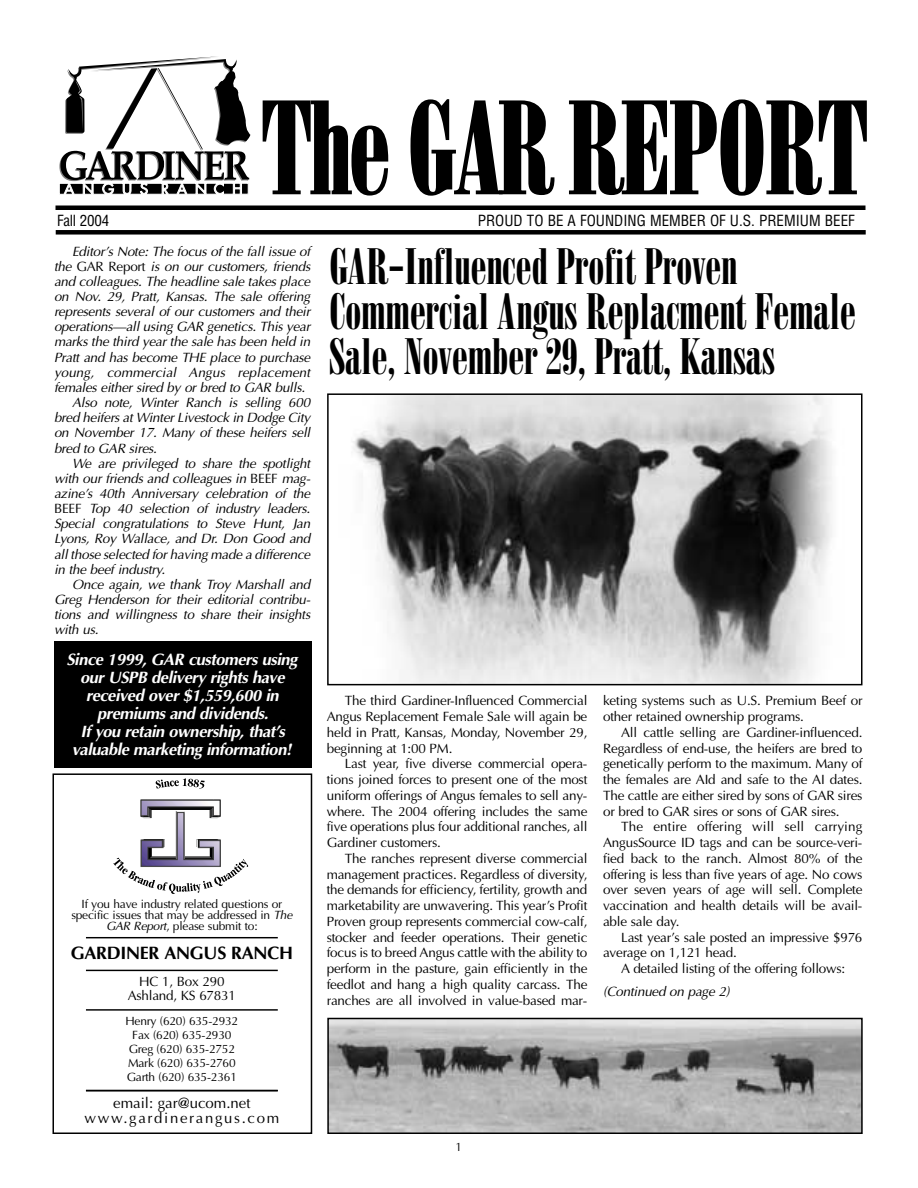
<style>
.page{position:relative;width:918px;height:1188px;background:#fff}
.page>*{position:absolute;margin:0;border:0;box-sizing:border-box;transform-origin:0 0}
.t1{font:49.5px/45px "Bodoni Poster Compressed";letter-spacing:-.01em;color:#000}
.t2{font:700 18px "Optima";letter-spacing:-.015em;color:#000}
.t3{font:italic 700 16.5px/18px "Optima";letter-spacing:-.03em;color:#fff;text-align:center}
.t4{font:condensed 15px "Helvetica";color:#000}
.t5{font:15px/15.6px "Optima";letter-spacing:.11em;color:#000;text-align:center}
.t6{font:13.5px/15.8px "Optima";letter-spacing:-.015em;color:#000;text-align:justify}
.t7{font:italic 13.5px "Optima";letter-spacing:-.015em;color:#000}
.t8{font:italic 13.5px "Optima";letter-spacing:.005em;color:#000}
.t9{font:12px/14.1px "Optima";letter-spacing:-.015em;color:#000;text-align:center}
.s1{font-style:normal}
.s2{font-style:italic}
</style>
<div class="page">
<svg style="left:59px;top:56px;width:191px;height:138px"></svg>
<svg style="left:262px;top:100px;width:127px;height:96px"></svg>
<svg style="left:410px;top:99px;width:145px;height:97px"></svg>
<svg style="left:569px;top:99px;width:298px;height:97px"></svg>
<hr style="left:56px;top:206px;width:810px;height:4px;background:#000">
<div style="left:56px;top:230px;width:810px;height:5px;background:#000"></div>
<hr style="left:86px;top:937px;width:192px;height:1px;background:#000">
<hr style="left:86px;top:970px;width:192px;height:1px;background:#000">
<hr style="left:86px;top:1009px;width:192px;height:2px;background:#000">
<hr style="left:86px;top:1090px;width:192px;height:1px;background:#000">
<svg style="left:155px;top:778px;width:50px;height:11px"></svg>
<svg style="left:113px;top:800px;width:135px;height:94px"></svg>
<div style="left:52px;top:773px;width:260px;height:361px;border:2px solid #000"></div>
<img style="left:330px;top:1021px;width:530px;height:110px">
<div style="left:327px;top:1018px;width:536px;height:116px;border:2px solid #000"></div>
<img style="left:353px;top:396px;width:479px;height:286px">
<div style="left:327px;top:393px;width:535px;height:292px;border:2px solid #000"></div>
<div style="left:54px;top:642px;width:258px;height:126px;background:#000"></div>
<p class="t4" style="left:57px;top:214px;width:54px">Fall 2004</p>
<p class="t4" style="left:478px;top:214px;width:379px">PROUD TO BE A FOUNDING MEMBER OF U.S. PREMIUM BEEF</p>
<p class="t7" style="left:72px;top:245px;width:240px">Editor’s Note: The focus of the fall issue of</p>
<p class="t7" style="left:54px;top:261px;width:258px">the <span class="s1">GAR Report</span> is on our customers, friends</p>
<p class="t7" style="left:54px;top:276px;width:258px">and colleagues. The headline sale takes place</p>
<p class="t7" style="left:54px;top:291px;width:258px">on Nov. 29, Pratt, Kansas. The sale offering</p>
<p class="t7" style="left:54px;top:306px;width:258px">represents several of our customers and their</p>
<p class="t7" style="left:54px;top:321px;width:258px">operations—all using GAR genetics. This year</p>
<p class="t7" style="left:54px;top:336px;width:258px">marks the third year the sale has been held in</p>
<p class="t7" style="left:54px;top:351px;width:258px">Pratt and has become THE place to purchase</p>
<p class="t8" style="left:54px;top:367px;width:258px">young, commercial Angus replacement</p>
<p class="t7" style="left:54px;top:382px;width:253px">females either sired by or bred to GAR bulls.</p>
<p class="t7" style="left:72px;top:397px;width:240px">Also note, Winter Ranch is selling 600</p>
<p class="t7" style="left:54px;top:412px;width:258px">bred heifers at Winter Livestock in Dodge City</p>
<p class="t7" style="left:54px;top:427px;width:258px">on November 17. Many of these heifers sell</p>
<p class="t7" style="left:54px;top:442px;width:105px">bred to GAR sires.</p>
<p class="t7" style="left:72px;top:457px;width:240px">We are privileged to share the spotlight</p>
<p class="t7" style="left:54px;top:473px;width:258px">with our friends and colleagues in <span class="s1">BEEF</span> mag-</p>
<p class="t7" style="left:54px;top:488px;width:258px">azine’s 40th Anniversary celebration of the</p>
<p class="t7" style="left:54px;top:503px;width:258px"><span class="s1">BEEF</span> Top 40 selection of industry leaders.</p>
<p class="t7" style="left:54px;top:518px;width:258px">Special congratulations to Steve Hunt, Jan</p>
<p class="t7" style="left:54px;top:533px;width:258px">Lyons, Roy Wallace, and Dr. Don Good and</p>
<p class="t7" style="left:54px;top:548px;width:258px">all those selected for having made a difference</p>
<p class="t7" style="left:54px;top:564px;width:113px">in the beef industry.</p>
<p class="t7" style="left:72px;top:579px;width:240px">Once again, we thank Troy Marshall and</p>
<p class="t7" style="left:54px;top:594px;width:258px">Greg Henderson for their editorial contribu-</p>
<p class="t7" style="left:54px;top:609px;width:258px">tions and willingness to share their insights</p>
<p class="t7" style="left:54px;top:624px;width:46px">with us.</p>
<p class="t3" style="left:67px;top:652px;width:233px">Since 1999, GAR customers using our USPB delivery rights have received over $1,559,600 in premiums and dividends.<br>If you retain ownership, that’s valuable marketing information!</p>
<p class="t9" style="left:71px;top:899px;width:223px;line-height:11.1px">If you have industry related questions or specific issues that may be addressed in <span class="s2">The<br>GAR Report</span>, please submit to:</p>
<h2 class="t2" style="left:71px;top:946px;width:224px">GARDINER ANGUS RANCH</h2>
<p class="t6" style="left:128px;top:975px;width:110px;line-height:14.5px;text-align:center">HC 1, Box 290<br>Ashland, KS 67831</p>
<p class="t9" style="left:125px;top:1015px;width:114px">Henry (620) 635-2932<br>Fax (620) 635-2930<br>Greg (620) 635-2752<br>Mark (620) 635-2760<br>Garth (620) 635-2361</p>
<p class="t5" style="left:85px;top:1096px;width:196px">email: gar@ucom.net www.gardinerangus.com</p>
<h1 class="t1" style="left:329px;top:249px;width:529px">GAR-Influenced Profit Proven<br>Commercial Angus Replacment Female<br>Sale, November 29, Pratt, Kansas</h1>
<p class="t6" style="left:327px;top:694px;width:262px;text-indent:18px">The third Gardiner-Influenced Commercial Angus Replacement Female Sale will again be held in Pratt, Kansas, Monday, November 29, beginning at 1:00 PM.</p>
<p class="t6" style="left:327px;top:757px;width:262px;text-indent:18px">Last year, five diverse commercial opera&shy;tions joined forces to present one of the most uniform offerings of Angus females to sell any&shy;where. The 2004 offering includes the same five operations plus four additional ranches, all Gardiner customers.</p>
<p class="t6" style="left:327px;top:852px;width:262px;text-indent:18px">The ranches represent diverse commercial management practices. Regardless of diversity, the demands for efficiency, fertility, growth and marketability are unwavering. This year’s Profit Proven group represents commercial cow-calf, stocker and feeder operations. Their genetic focus is to breed Angus cattle with the ability to perform in the pasture, gain efficiently in the feedlot and hang a high quality carcass. The ranches are all involved in value-based mar-</p>
<p class="t6" style="left:603px;top:694px;width:261px">keting systems such as U.S. Premium Beef or other retained ownership programs.</p>
<p class="t6" style="left:603px;top:726px;width:261px;text-indent:18px">All cattle selling are Gardiner-influenced.<br>Regardless of end-use, the heifers are bred to genetically perform to the maximum. Many of the females are AId and safe to the AI dates.<br>The cattle are either sired by sons of GAR sires or bred to GAR sires or sons of GAR sires.</p>
<p class="t6" style="left:603px;top:820px;width:261px;text-indent:18px">The entire offering will sell carrying AngusSource ID tags and can be source-veri&shy;fied back to the ranch. Almost 80% of the offering is less than five years of age. No cows over seven years of age will sell. Complete vaccination and health details will be avail&shy;able sale day.</p>
<p class="t6" style="left:603px;top:931px;width:261px;text-indent:18px">Last year’s sale posted an impressive $976 average on 1,121 head.</p>
<p class="t6" style="left:621px;top:962px;width:226px">A detailed listing of the offering follows:</p>
<p class="t7" style="left:603px;top:986px;width:128px">(Continued on page 2)</p>
<p class="t9" style="left:456px;top:1141px;width:8px">1</p>
</div>
